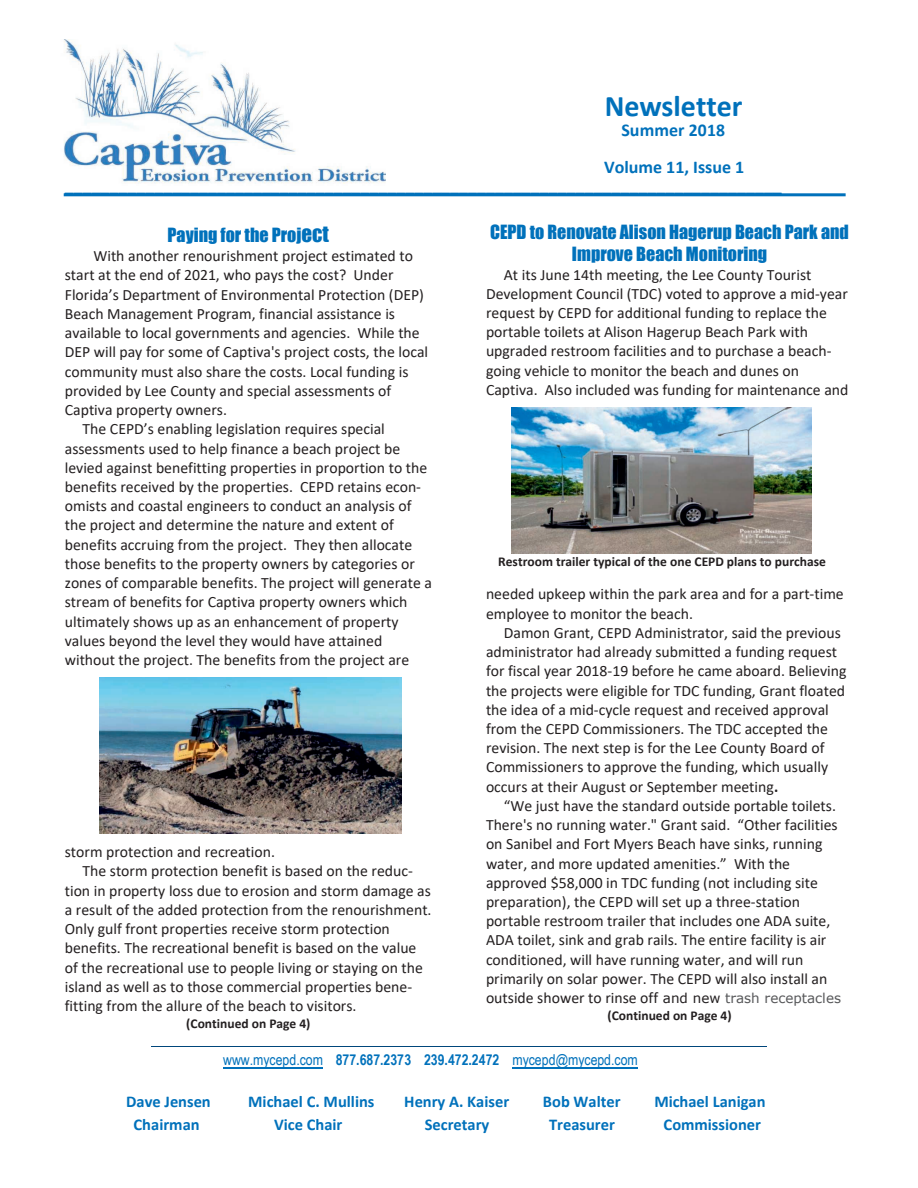
<style>
.page{position:relative;width:918px;height:1188px;background:#fff}
.page>*{position:absolute;margin:0;border:0;box-sizing:border-box;transform-origin:0 0}
.t1{font:700 30px "Calibri";color:#0071bb}
.t2{font:700 18px/37.3px "Calibri";color:#0071bb;text-align:center}
.t3{font:18px/21.9px "Impact";color:#0071bb;text-align:center}
.t4{font:700 16.5px "Calibri";color:#0071bb}
.t5{font:15.75px/19.2px "Calibri";color:#231f20}
.t6{font:15px "Arial Narrow";color:#0071bb}
.t7{font:700 13.5px "Calibri";color:#231f20}
.s1{font-size:21px}
.s2{font-weight:700}
.s3{font-family:"Verdana";font-size:13.5px}
.s4{font-family:"Verdana";font-size:13.5px;color:#57585a}
</style>
<div class="page">
<img style="left:63px;top:39px;width:322px;height:145px">
<hr style="left:64px;top:193px;width:782px;height:3px;background:#0071bb">
<hr style="left:151px;top:1046px;width:616px;height:1px;background:#00467b">
<hr style="left:223px;top:1067px;width:100px;height:1px;background:#0071bb">
<hr style="left:512px;top:1067px;width:126px;height:1px;background:#0071bb">
<img style="left:99px;top:678px;width:302px;height:155px">
<img style="left:511px;top:407px;width:301px;height:147px">
<p class="t1" style="left:605px;top:84px;width:139px">Newsletter</p>
<p class="t2" style="left:604px;top:111px;width:142px">Summer 2018<br>Volume 11, Issue 1</p>
<p class="t2" style="left:65px;top:167px;width:719px">________________________________________________________________________________</p>
<p class="t3" style="left:168px;top:223px;width:163px">Paying for the Proj<span class="s1">ect</span></p>
<p class="t5" style="left:93px;top:246px;width:321px">With another renourishment project estimated to</p>
<p class="t5" style="left:65px;top:265px;width:330px">start at the end of 2021, who pays the cost? Under</p>
<p class="t5" style="left:65px;top:284px;width:361px">Florida’s Department of Environmental Protection (DEP)</p>
<p class="t5" style="left:65px;top:304px;width:332px">Beach Management Program, financial assistance is</p>
<p class="t5" style="left:65px;top:323px;width:356px">available to local governments and agencies. While the</p>
<p class="t5" style="left:65px;top:342px;width:365px">DEP will pay for some of Captiva's project costs, the local</p>
<p class="t5" style="left:65px;top:361px;width:345px">community must also share the costs. Local funding is</p>
<p class="t5" style="left:65px;top:381px;width:328px">provided by Lee County and special assessments of</p>
<p class="t5" style="left:65px;top:400px;width:164px">Captiva property owners.</p>
<p class="t5" style="left:83px;top:419px;width:304px">The CEPD’s enabling legislation requires special</p>
<p class="t5" style="left:65px;top:438px;width:337px">assessments used to help finance a beach project be</p>
<p class="t5" style="left:65px;top:457px;width:364px">levied against benefitting properties in proportion to the</p>
<p class="t5" style="left:65px;top:477px;width:358px">benefits received by the properties. CEPD retains econ‐</p>
<p class="t5" style="left:65px;top:496px;width:348px">omists and coastal engineers to conduct an analysis of</p>
<p class="t5" style="left:65px;top:515px;width:331px">the project and determine the nature and extent of</p>
<p class="t5" style="left:65px;top:534px;width:349px">benefits accruing from the project. They then allocate</p>
<p class="t5" style="left:65px;top:554px;width:352px">those benefits to the property owners by categories or</p>
<p class="t5" style="left:65px;top:573px;width:369px">zones of comparable benefits. The project will generate a</p>
<p class="t5" style="left:65px;top:592px;width:344px">stream of benefits for Captiva property owners which</p>
<p class="t5" style="left:65px;top:611px;width:335px">ultimately shows up as an enhancement of property</p>
<p class="t5" style="left:65px;top:631px;width:319px">values beyond the level they would have attained</p>
<p class="t5" style="left:65px;top:650px;width:346px">without the project. The benefits from the project are</p>
<p class="t5" style="left:65px;top:842px;width:212px">storm protection and recreation.</p>
<p class="t5" style="left:83px;top:861px;width:332px">The storm protection benefit is based on the reduc‐</p>
<p class="t5" style="left:65px;top:880px;width:368px">tion in property loss due to erosion and storm damage as</p>
<p class="t5" style="left:65px;top:900px;width:368px">a result of the added protection from the renourishment.</p>
<p class="t5" style="left:65px;top:919px;width:327px">Only gulf front properties receive storm protection</p>
<p class="t5" style="left:65px;top:938px;width:353px">benefits. The recreational benefit is based on the value</p>
<p class="t5" style="left:65px;top:957px;width:360px">of the recreational use to people living or staying on the</p>
<p class="t5" style="left:65px;top:977px;width:349px">island as well as to those commercial properties bene‐</p>
<p class="t5" style="left:65px;top:996px;width:293px">fitting from the allure of the beach to visitors.</p>
<p class="t7" style="left:186px;top:1014px;width:126px">(Continued on Page 4)</p>
<p class="t3" style="left:490px;top:220px;width:360px">CEPD to Renovate Alison Hagerup Beach Park and<br>Improve Beach Monitoring</p>
<p class="t5" style="left:486px;top:264px;width:364px;text-indent:18px">At its June 14th meeting, the Lee County Tourist Development Council (TDC) voted to approve a mid‐year request by CEPD for additional funding to replace the portable toilets at Alison Hagerup Beach Park with upgraded restroom facilities and to purchase a beach‐ going vehicle to monitor the beach and dunes on Captiva. Also included was funding for maintenance and</p>
<p class="t7" style="left:498px;top:552px;width:329px">Restroom trailer typical of the one CEPD plans to purchase</p>
<p class="t5" style="left:486px;top:584px;width:359px">needed upkeep within the park area and for a part‐time</p>
<p class="t5" style="left:486px;top:603px;width:209px">employee to monitor the beach.</p>
<p class="t5" style="left:504px;top:623px;width:339px">Damon Grant, CEPD Administrator, said the previous</p>
<p class="t5" style="left:486px;top:642px;width:353px">administrator had already submitted a funding request</p>
<p class="t5" style="left:486px;top:661px;width:362px">for fiscal year 2018‐19 before he came aboard. Believing</p>
<p class="t5" style="left:486px;top:680px;width:361px">the projects were eligible for TDC funding, Grant floated</p>
<p class="t5" style="left:486px;top:700px;width:344px">the idea of a mid‐cycle request and received approval</p>
<p class="t5" style="left:486px;top:719px;width:344px">from the CEPD Commissioners. The TDC accepted the</p>
<p class="t5" style="left:486px;top:738px;width:340px">revision. The next step is for the Lee County Board of</p>
<p class="t5" style="left:486px;top:757px;width:344px">Commissioners to approve the funding, which usually</p>
<p class="t5" style="left:486px;top:776px;width:294px">occurs at their August or September meeting<span class="s2">.</span></p>
<p class="t5" style="left:504px;top:796px;width:334px">“We just have the standard outside portable toilets.</p>
<p class="t5" style="left:486px;top:815px;width:353px">There's no running water." Grant said. “Other facilities</p>
<p class="t5" style="left:486px;top:834px;width:338px">on Sanibel and Fort Myers Beach have sinks, running</p>
<p class="t5" style="left:486px;top:853px;width:306px">water, and more updated amenities.” With the</p>
<p class="t5" style="left:486px;top:873px;width:333px">approved $58,000 in TDC funding (not including site</p>
<p class="t5" style="left:486px;top:892px;width:316px">preparation), the CEPD will set up a three‐station</p>
<p class="t5" style="left:486px;top:911px;width:346px">portable restroom trailer that includes one ADA suite,</p>
<p class="t5" style="left:486px;top:930px;width:342px">ADA toilet, sink and grab rails. The entire facility is air</p>
<p class="t5" style="left:486px;top:949px;width:319px">conditioned, will have running water, and will run</p>
<p class="t5" style="left:486px;top:969px;width:343px">primarily on solar power. The CEPD will also install an</p>
<p class="t5" style="left:486px;top:988px;width:357px">outside shower to rinse off <span class="s3">and new</span> <span class="s4">trash receptacles</span></p>
<p class="t7" style="left:608px;top:1006px;width:126px">(Continued on Page 4)</p>
<p class="t6" style="left:223px;top:1049px;width:416px">www.mycepd.com <span class="s2">877.687.2373 239.472.2472</span> mycepd@mycepd.com</p>
<p class="t4" style="left:126px;top:1090px;width:86px">Dave Jensen</p>
<p class="t4" style="left:248px;top:1090px;width:128px">Michael C. Mullins</p>
<p class="t4" style="left:404px;top:1090px;width:106px">Henry A. Kaiser</p>
<p class="t4" style="left:543px;top:1090px;width:79px">Bob Walter</p>
<p class="t4" style="left:654px;top:1090px;width:113px">Michael Lanigan</p>
<p class="t4" style="left:134px;top:1112px;width:67px">Chairman</p>
<p class="t4" style="left:274px;top:1112px;width:70px">Vice Chair</p>
<p class="t4" style="left:425px;top:1112px;width:66px">Secretary</p>
<p class="t4" style="left:549px;top:1112px;width:67px">Treasurer</p>
<p class="t4" style="left:664px;top:1112px;width:99px">Commissioner</p>
</div>
